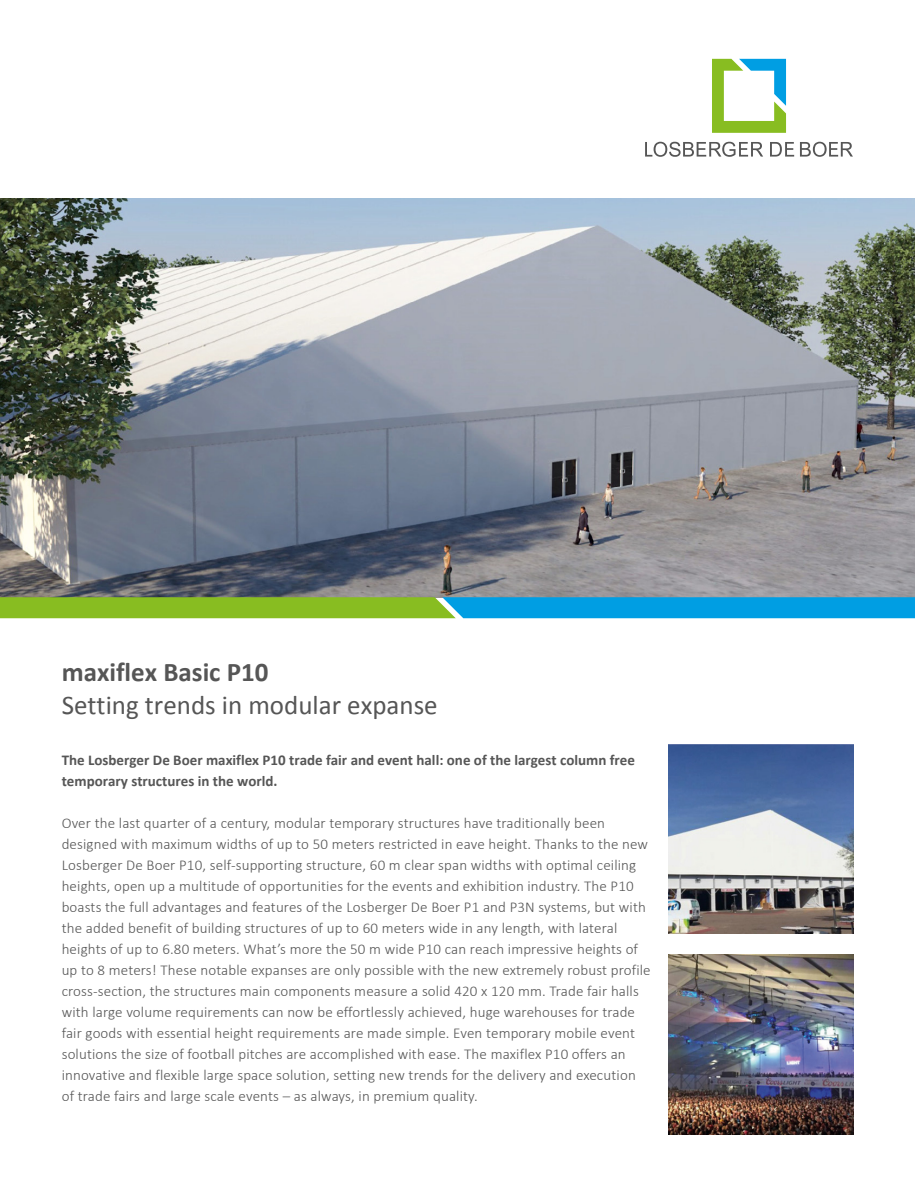
<style>
.page{position:relative;width:915px;height:1191px;background:#fff}
.page>*{position:absolute;margin:0;border:0;box-sizing:border-box;transform-origin:0 0}
.Headline_18_22pt_Gra{font:27px/33px "Calibri";color:#565656}
.Copy_10_14pt_Gray{font:300 15px/21px "Calibri";letter-spacing:.01em;color:#565656}
.Subline_10_14pt_Gray{font:700 15px/21px "Calibri";color:#565656}
.s1{font-weight:700}
</style>
<div class="page">
<img style="left:0;top:198px;width:914px;height:399px">
<img style="left:668px;top:744px;width:185px;height:189px">
<img style="left:668px;top:954px;width:185px;height:180px">
<svg style="left:645px;top:142px;width:117px;height:15px"></svg>
<svg style="left:770px;top:142px;width:23px;height:15px"></svg>
<svg style="left:800px;top:142px;width:52px;height:15px"></svg>
<svg style="left:712px;top:59px;width:73px;height:74px"></svg>
<svg style="left:0;top:597px;width:914px;height:21px"></svg>
<p class="Headline_18_22pt_Gra" style="left:62px;top:656px;width:377px"><span class="s1">maxiflex Basic P10<br></span>Setting trends in modular expanse</p>
<p class="Subline_10_14pt_Gray" style="left:62px;top:750px;width:574px">The Losberger De Boer maxiflex P10 trade fair and event hall: one of the largest column free temporary structures in the world.</p>
<p class="Copy_10_14pt_Gray" style="left:62px;top:812px;width:590px">Over the last quarter of a century, modular temporary structures have traditionally been designed with maximum widths of up to 50 meters restricted in eave height. Thanks to the new Losberger De Boer P10, self-supporting structure, 60 m clear span widths with optimal ceiling heights, open up a multitude of opportunities for the events and exhibition industry. The P10 boasts the full advantages and features of the Losberger De Boer P1 and P3N systems, but with the added benefit of building structures of up to 60 meters wide in any length, with lateral heights of up to 6.80 meters. What’s more the 50 m wide P10 can reach impressive heights of up to 8 meters! These notable expanses are only possible with the new extremely robust profile cross-section, the structures main components measure a solid 420 x 120 mm. Trade fair halls with large volume requirements can now be effortlessly achieved, huge warehouses for trade fair goods with essential height requirements are made simple. Even temporary mobile event solutions the size of football pitches are accomplished with ease. The maxiflex P10 offers an innovative and flexible large space solution, setting new trends for the delivery and execution of trade fairs and large scale events – as always, in premium quality.</p>
</div>
